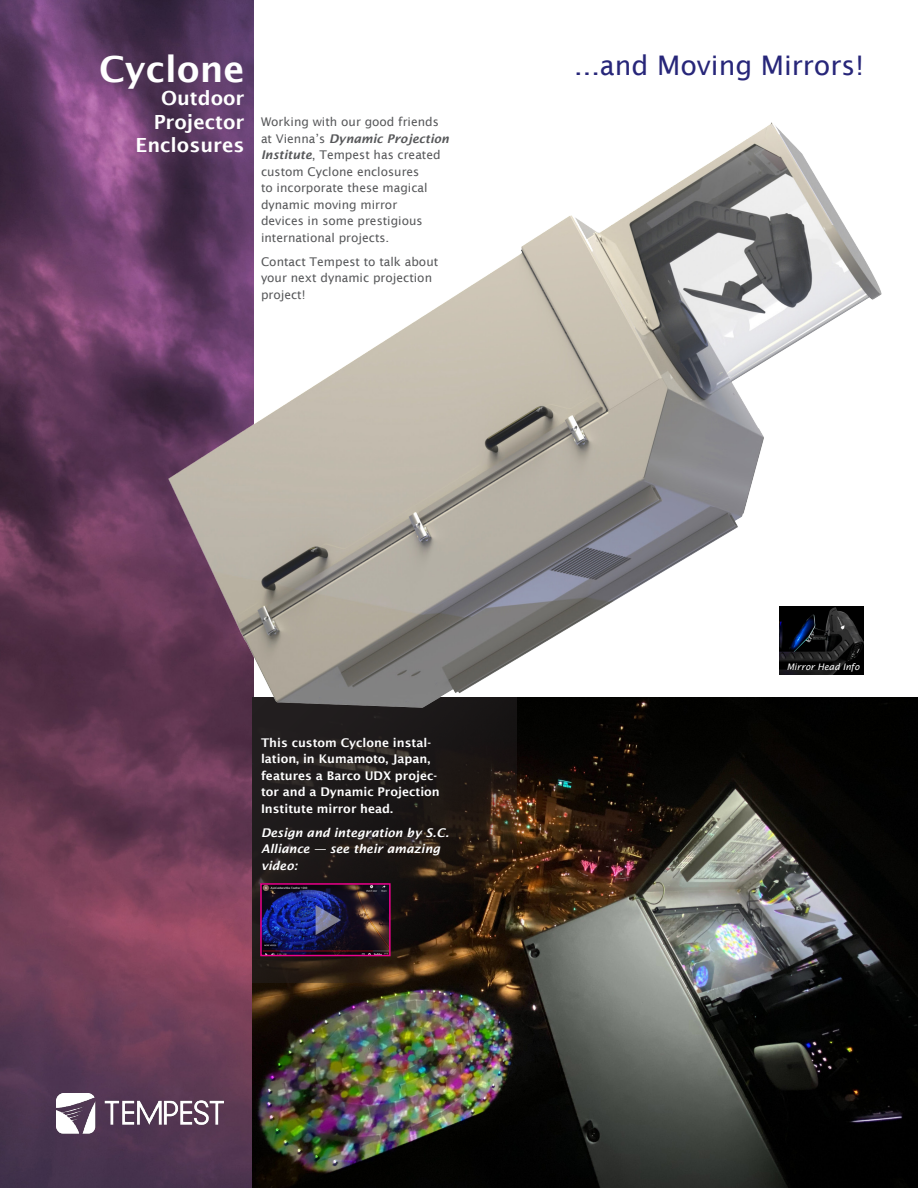
<style>
.page{position:relative;width:918px;height:1188px;background:#fff}
.page>*{position:absolute;margin:0;border:0;box-sizing:border-box;transform-origin:0 0}
.t1{font:600 36px "Lucida Sans";color:#fff}
.t2{font:27px "Lucida Sans";color:#272679}
.t3{font:600 19.5px "Lucida Sans";color:#fff}
.t4{font:12px/16.5px "Lucida Sans";color:#57585a}
.t5{font:600 12px/16.5px "Lucida Sans";color:#fff}
.t6{font:italic 600 12px/16.5px "Lucida Sans";color:#fff}
.t7{font:italic 9px "Lucida Sans";color:#fff}
.s1{font-weight:600;font-style:italic}
</style>
<div class="page">
<img style="left:0;top:0;width:254px;height:1188px">
<img style="left:56px;top:1094px;width:168px;height:43px">
<img style="left:252px;top:767px;width:666px;height:420px">
<svg style="left:252px;top:767px;width:265px;height:216px;background:#271c15"></svg>
<img style="left:263px;top:886px;width:125px;height:67px">
<div style="left:260px;top:883px;width:131px;height:73px;border:2px solid #ed028c"></div>
<img style="left:166px;top:110px;width:752px;height:657px">
<img style="left:779px;top:607px;width:85px;height:68px">
<p class="t1" style="left:99px;top:48px;width:147px">Cyclone</p>
<p class="t3" style="left:161px;top:87px;width:85px">Outdoor</p>
<p class="t3" style="left:154px;top:110px;width:92px">Projector</p>
<p class="t3" style="left:136px;top:134px;width:110px">Enclosures</p>
<p class="t4" style="left:261px;top:114px;width:190px">Working with our good friends at Vienna’s <span class="s1">Dynamic Projection<br>Institute</span>, Tempest has created custom Cyclone enclosures<br>to incorporate these magical dynamic moving mirror<br>devices in some prestigious international projects.</p>
<p class="t4" style="left:261px;top:253px;width:179px">Contact Tempest to talk about your next dynamic projection project!</p>
<p class="t2" style="left:574px;top:50px;width:291px">...and Moving Mirrors!</p>
<p class="t5" style="left:261px;top:734px;width:180px">This custom Cyclone instal&shy;lation, in Kumamoto, Japan, features a Barco UDX projec&shy;tor and a Dynamic Projection<br>Institute mirror head.</p>
<p class="t6" style="left:261px;top:824px;width:190px">Design and integration by S.C.<br>Alliance — see their amazing video:</p>
<p class="t7" style="left:787px;top:662px;width:74px">Mirror Head Info</p>
</div>
